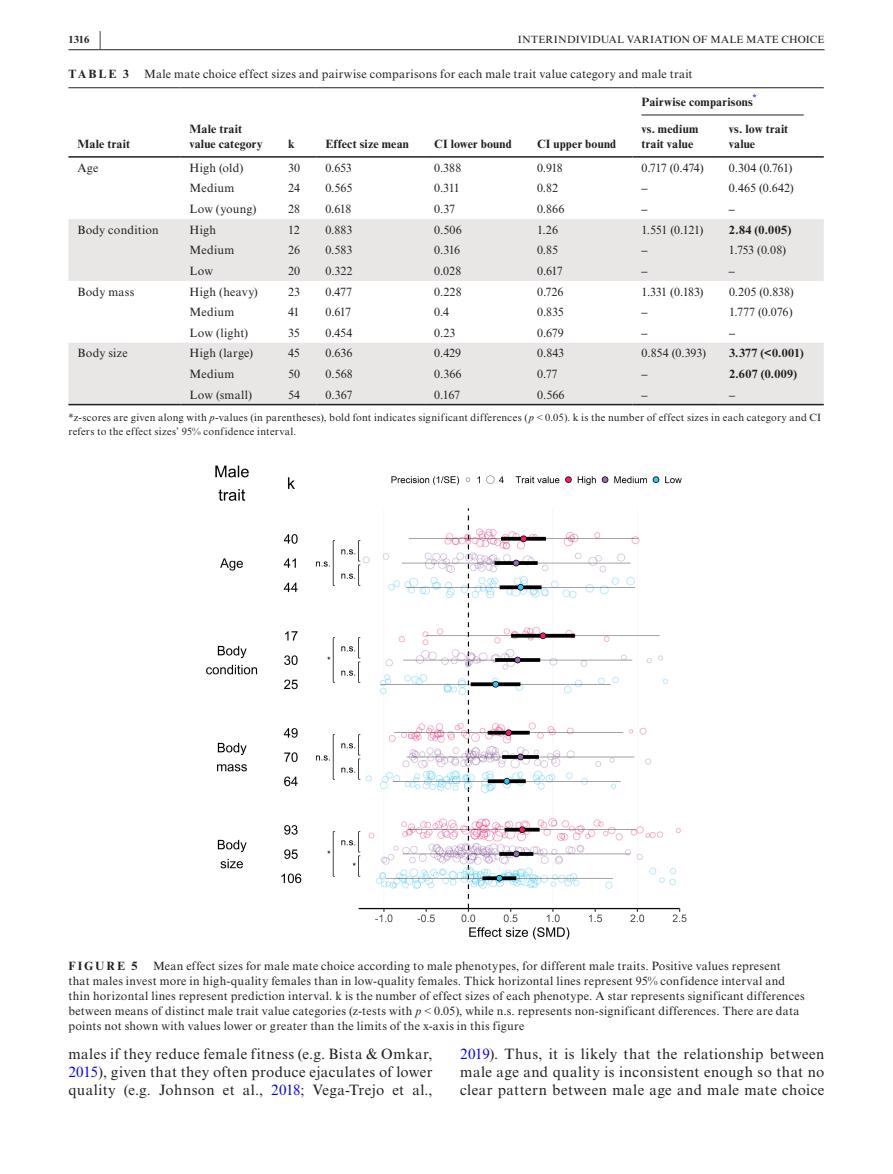
<style>
.page{position:relative;width:893px;height:1174px;background:#fff}
.page>*{position:absolute;margin:0;border:0;box-sizing:border-box;transform-origin:0 0}
.t1{font:15px/18px "Times New Roman MT Std";letter-spacing:.025em;color:#231f20;text-align:justify}
.t2{font:12px/15px "Times New Roman MT Std";letter-spacing:.02em;color:#231f20}
.t3{font:700 12px/15px "Times New Roman MT Std";letter-spacing:.02em;color:#231f20}
.t4{font:10.5px/13.5px "Times New Roman MT Std";letter-spacing:.025em;color:#231f20}
.t5{font:700 10.5px "Times New Roman MT Std";color:#231f20}
.s1{font-size:20.25px}
.s2{font-style:italic}
.s3{font-family:"Times New Roman"}
.s4{color:#00f}
</style>
<div class="page">
<hr style="left:68px;top:49px;width:756px;height:1px;background:#231f20">
<svg style="left:68px;top:219px;width:756px;height:185px;fill:#e8e7e6"></svg>
<hr style="left:68px;top:87px;width:112px;height:1px;background:#231f20">
<hr style="left:180px;top:87px;width:99px;height:1px;background:#231f20">
<hr style="left:279px;top:87px;width:37px;height:1px;background:#231f20">
<hr style="left:316px;top:87px;width:109px;height:1px;background:#231f20">
<hr style="left:425px;top:87px;width:103px;height:1px;background:#231f20">
<hr style="left:528px;top:87px;width:104px;height:1px;background:#231f20">
<hr style="left:632px;top:87px;width:88px;height:1px;background:#231f20">
<hr style="left:720px;top:87px;width:104px;height:1px;background:#231f20">
<hr style="left:68px;top:156px;width:112px;height:2px;background:#231f20">
<hr style="left:180px;top:156px;width:99px;height:2px;background:#231f20">
<hr style="left:279px;top:156px;width:37px;height:2px;background:#231f20">
<hr style="left:316px;top:156px;width:109px;height:2px;background:#231f20">
<hr style="left:425px;top:156px;width:103px;height:2px;background:#231f20">
<hr style="left:528px;top:156px;width:104px;height:2px;background:#231f20">
<hr style="left:632px;top:156px;width:88px;height:2px;background:#231f20">
<hr style="left:720px;top:156px;width:104px;height:2px;background:#231f20">
<hr style="left:68px;top:404px;width:112px;height:1px;background:#231f20">
<hr style="left:180px;top:404px;width:99px;height:1px;background:#231f20">
<hr style="left:279px;top:404px;width:37px;height:1px;background:#231f20">
<hr style="left:316px;top:404px;width:109px;height:1px;background:#231f20">
<hr style="left:425px;top:404px;width:103px;height:1px;background:#231f20">
<hr style="left:528px;top:404px;width:104px;height:1px;background:#231f20">
<hr style="left:632px;top:404px;width:88px;height:1px;background:#231f20">
<hr style="left:720px;top:404px;width:104px;height:1px;background:#231f20">
<hr style="left:641px;top:115px;width:163px;height:1px;background:#231f20">
<img style="left:206px;top:465px;width:481px;height:474px">
<p class="t5" style="left:68px;top:33px;width:34px">1316 <span class="s1">|</span></p>
<p class="t4" style="left:518px;top:32px;width:308px">INTERINDIVIDUAL VARIATION OF MALE MATE CHOICE</p>
<p class="t3" style="left:68px;top:66px;width:62px">TABLE 3</p>
<p class="t2" style="left:144px;top:66px;width:550px">Male mate choice effect sizes and pairwise comparisons for each male trait value category and male trait</p>
<p class="t3" style="left:77px;top:136px;width:54px">Male trait</p>
<p class="t3" style="left:189px;top:121px;width:75px">Male trait value category</p>
<p class="t3" style="left:288px;top:136px;width:8px">k</p>
<p class="t3" style="left:325px;top:136px;width:85px">Effect size mean</p>
<p class="t3" style="left:434px;top:136px;width:79px">CI lower bound</p>
<p class="t3" style="left:537px;top:136px;width:81px">CI upper bound</p>
<p class="t3" style="left:641px;top:94px;width:117px">Pairwise comparisons<sup>*</sup></p>
<p class="t3" style="left:641px;top:121px;width:58px">vs. medium trait value</p>
<p class="t3" style="left:729px;top:121px;width:61px">vs. low trait value</p>
<p class="t2" style="left:77px;top:160px;width:22px">Age</p>
<p class="t2" style="left:189px;top:160px;width:55px">High (old)</p>
<p class="t2" style="left:288px;top:160px;width:14px">30</p>
<p class="t2" style="left:325px;top:160px;width:28px">0.653</p>
<p class="t2" style="left:434px;top:160px;width:29px">0.388</p>
<p class="t2" style="left:537px;top:160px;width:27px">0.918</p>
<p class="t2" style="left:641px;top:160px;width:64px">0.717 (0.474)</p>
<p class="t2" style="left:729px;top:160px;width:65px">0.304 (0.761)</p>
<p class="t2" style="left:189px;top:181px;width:46px">Medium</p>
<p class="t2" style="left:288px;top:181px;width:14px">24</p>
<p class="t2" style="left:325px;top:181px;width:29px">0.565</p>
<p class="t2" style="left:434px;top:181px;width:27px">0.311</p>
<p class="t2" style="left:537px;top:181px;width:23px">0.82</p>
<p class="t3" style="left:641px;top:181px;width:7px">–</p>
<p class="t2" style="left:729px;top:181px;width:66px">0.465 (0.642)</p>
<p class="t2" style="left:190px;top:201px;width:69px">Low (young)</p>
<p class="t2" style="left:288px;top:201px;width:14px">28</p>
<p class="t2" style="left:325px;top:201px;width:27px">0.618</p>
<p class="t2" style="left:434px;top:201px;width:23px">0.37</p>
<p class="t2" style="left:537px;top:201px;width:29px">0.866</p>
<p class="t3" style="left:641px;top:201px;width:7px">–</p>
<p class="t3" style="left:729px;top:201px;width:7px">–</p>
<p class="t2" style="left:77px;top:222px;width:83px">Body condition</p>
<p class="t2" style="left:190px;top:222px;width:28px">High</p>
<p class="t2" style="left:288px;top:222px;width:13px">12</p>
<p class="t2" style="left:325px;top:222px;width:29px">0.883</p>
<p class="t2" style="left:434px;top:222px;width:29px">0.506</p>
<p class="t2" style="left:537px;top:222px;width:22px">1.26</p>
<p class="t2" style="left:641px;top:222px;width:64px">1.551 (0.121)</p>
<p class="t3" style="left:729px;top:222px;width:64px">2.84 (0.005)</p>
<p class="t2" style="left:190px;top:243px;width:46px">Medium</p>
<p class="t2" style="left:288px;top:243px;width:14px">26</p>
<p class="t2" style="left:325px;top:243px;width:28px">0.583</p>
<p class="t2" style="left:434px;top:243px;width:27px">0.316</p>
<p class="t2" style="left:537px;top:243px;width:23px">0.85</p>
<p class="t3" style="left:641px;top:242px;width:7px">–</p>
<p class="t2" style="left:729px;top:243px;width:59px">1.753 (0.08)</p>
<p class="t2" style="left:190px;top:263px;width:25px">Low</p>
<p class="t2" style="left:288px;top:263px;width:14px">20</p>
<p class="t2" style="left:325px;top:263px;width:29px">0.322</p>
<p class="t2" style="left:434px;top:263px;width:29px">0.028</p>
<p class="t2" style="left:537px;top:263px;width:27px">0.617</p>
<p class="t3" style="left:641px;top:263px;width:7px">–</p>
<p class="t3" style="left:729px;top:263px;width:7px">–</p>
<p class="t2" style="left:78px;top:284px;width:58px">Body mass</p>
<p class="t2" style="left:190px;top:284px;width:70px">High (heavy)</p>
<p class="t2" style="left:288px;top:284px;width:13px">23</p>
<p class="t2" style="left:325px;top:284px;width:28px">0.477</p>
<p class="t2" style="left:434px;top:284px;width:29px">0.228</p>
<p class="t2" style="left:537px;top:284px;width:28px">0.726</p>
<p class="t2" style="left:641px;top:284px;width:64px">1.331 (0.183)</p>
<p class="t2" style="left:729px;top:284px;width:66px">0.205 (0.838)</p>
<p class="t2" style="left:190px;top:304px;width:46px">Medium</p>
<p class="t2" style="left:288px;top:304px;width:13px">41</p>
<p class="t2" style="left:325px;top:304px;width:27px">0.617</p>
<p class="t2" style="left:434px;top:304px;width:17px">0.4</p>
<p class="t2" style="left:537px;top:304px;width:28px">0.835</p>
<p class="t3" style="left:641px;top:304px;width:7px">–</p>
<p class="t2" style="left:729px;top:304px;width:65px">1.777 (0.076)</p>
<p class="t2" style="left:190px;top:325px;width:60px">Low (light)</p>
<p class="t2" style="left:288px;top:325px;width:13px">35</p>
<p class="t2" style="left:325px;top:325px;width:28px">0.454</p>
<p class="t2" style="left:434px;top:325px;width:23px">0.23</p>
<p class="t2" style="left:537px;top:325px;width:28px">0.679</p>
<p class="t3" style="left:641px;top:325px;width:7px">–</p>
<p class="t3" style="left:729px;top:325px;width:7px">–</p>
<p class="t2" style="left:78px;top:346px;width:52px">Body size</p>
<p class="t2" style="left:190px;top:346px;width:65px">High (large)</p>
<p class="t2" style="left:288px;top:346px;width:13px">45</p>
<p class="t2" style="left:325px;top:346px;width:28px">0.636</p>
<p class="t2" style="left:434px;top:346px;width:28px">0.429</p>
<p class="t2" style="left:537px;top:346px;width:29px">0.843</p>
<p class="t2" style="left:641px;top:346px;width:66px">0.854 (0.393)</p>
<p class="t3" style="left:729px;top:345px;width:76px">3.377 (&lt;0.001)</p>
<p class="t2" style="left:190px;top:366px;width:46px">Medium</p>
<p class="t2" style="left:288px;top:366px;width:14px">50</p>
<p class="t2" style="left:325px;top:366px;width:29px">0.568</p>
<p class="t2" style="left:434px;top:366px;width:29px">0.366</p>
<p class="t2" style="left:537px;top:366px;width:22px">0.77</p>
<p class="t3" style="left:641px;top:366px;width:7px">–</p>
<p class="t3" style="left:729px;top:366px;width:70px">2.607 (0.009)</p>
<p class="t2" style="left:190px;top:387px;width:64px">Low (small)</p>
<p class="t2" style="left:288px;top:387px;width:14px">54</p>
<p class="t2" style="left:325px;top:387px;width:29px">0.367</p>
<p class="t2" style="left:434px;top:387px;width:27px">0.167</p>
<p class="t2" style="left:537px;top:387px;width:29px">0.566</p>
<p class="t3" style="left:641px;top:387px;width:7px">–</p>
<p class="t3" style="left:729px;top:387px;width:7px">–</p>
<p class="t4" style="left:68px;top:411px;width:754px">*z-scores are given along with <span class="s2">p</span>-values (in parentheses), bold font indicates significant differences (<span class="s2">p</span> <span class="s3">&lt;</span> 0.05). k is the number of effect sizes in each category and CI refers to the effect sizes’ 95% confidence interval.</p>
<p class="t2" style="left:68px;top:958px;width:738px;text-indent:85px">Mean effect sizes for male mate choice according to male phenotypes, for different male traits. Positive values represent that males invest more in high-quality females than in low-quality females. Thick horizontal lines represent 95% confidence interval and thin horizontal lines represent prediction interval. k is the number of effect sizes of each phenotype. A star represents significant differences between means of distinct male trait value categories (z-tests with <span class="s2">p</span> <span class="s3">&lt;</span> 0.05), while n.s. represents non-significant differences. There are data points not shown with values lower or greater than the limits of the x-axis in this figure</p>
<p class="t3" style="left:68px;top:958px;width:71px">FIGURE 5</p>
<p class="t1" style="left:68px;top:1045px;width:366px">males if they reduce female fitness (e.g. Bista &amp; Omkar, <span class="s4">2015</span>), given that they often produce ejaculates of lower quality (e.g. Johnson et al., <span class="s4">2018</span>; Vega-Trejo et al.,</p>
<p class="t1" style="left:460px;top:1045px;width:366px"><span class="s4">2019</span>). Thus, it is likely that the relationship between male age and quality is inconsistent enough so that no clear pattern between male age and male mate choice</p>
</div>
